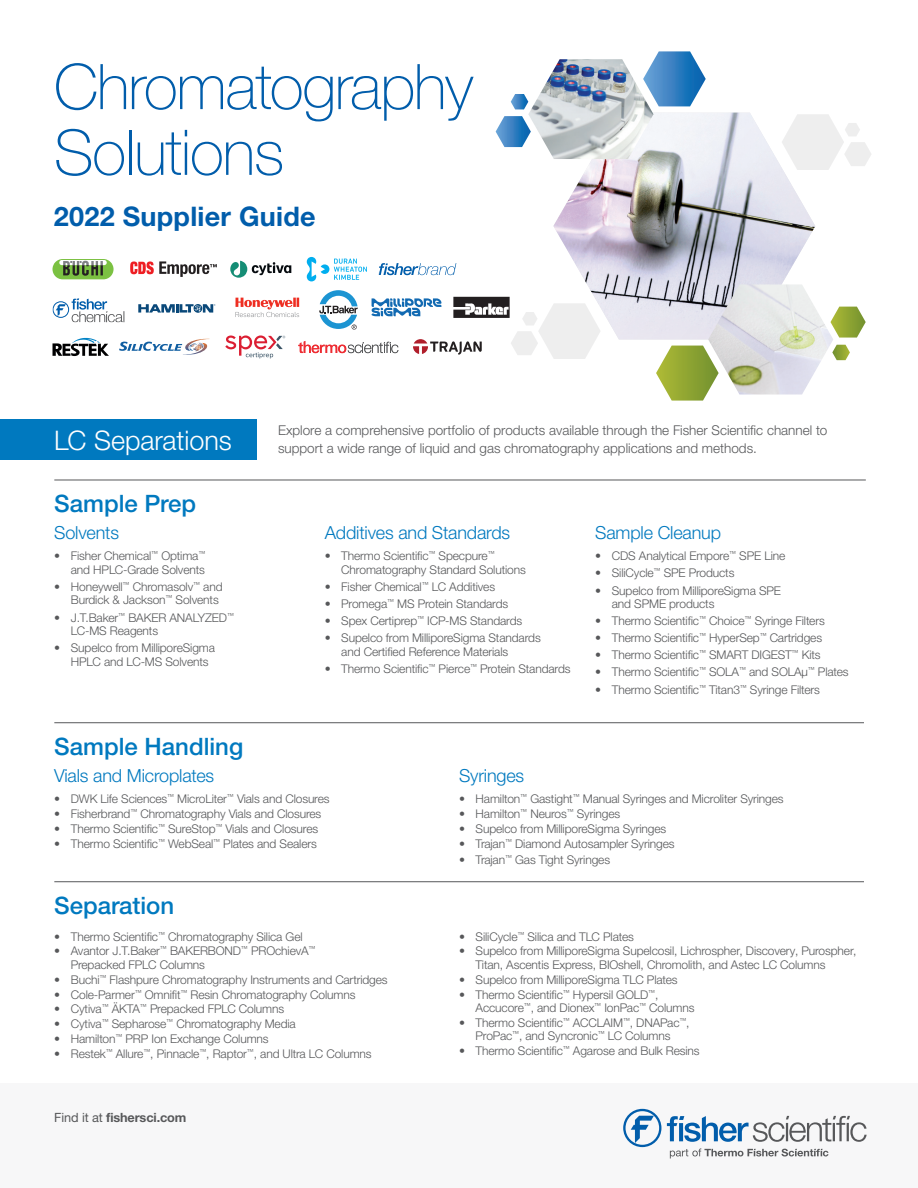
<style>
.page{position:relative;width:918px;height:1188px;background:#fff}
.page>*{position:absolute;margin:0;border:0;box-sizing:border-box;transform-origin:0 0}
.t1{font:100 63px/65.7px "Helvetica Neue LTW1 G";letter-spacing:-.02em;color:#015dab}
.t2{font:700 27px "Helvetica Neue LTW1 G";letter-spacing:.01em;color:#015dab}
.Sidebar_Head_2021{font:300 27px "Helvetica Neue LTW1 G";color:#fff}
.Section_2021_Rule_Ab{font:500 24px "Helvetica Neue LTW1 G";color:#0079bf}
.Section_Sub_2021{font:300 18px "Helvetica Neue LTW1 G";letter-spacing:-.01em;color:#0079bf}
._10_12_2021{font:300 13.5px/18px "Helvetica Neue LTW1 G";color:#57585a}
.t3{font:700 12.75px "Helvetica Neue LTW1 G";letter-spacing:-.01em;color:#57585a}
.t4{font:300 12px/13.5px "Helvetica Neue LTW1 G";letter-spacing:-.01em;color:#57585a}
.s1{font-weight:400}
</style>
<div class="page">
<div style="left:0;top:1083px;width:918px;height:105px;background:#f7f7f8"></div>
<svg style="left:623px;top:1109px;width:38px;height:38px"></svg>
<svg style="left:670px;top:1148px;width:158px;height:11px"></svg>
<svg style="left:667px;top:1116px;width:200px;height:26px"></svg>
<svg style="left:52px;top:298px;width:72px;height:24px"></svg>
<svg style="left:138px;top:304px;width:77px;height:9px"></svg>
<svg style="left:53px;top:259px;width:61px;height:20px"></svg>
<svg style="left:130px;top:261px;width:87px;height:16px"></svg>
<svg style="left:307px;top:256px;width:150px;height:26px"></svg>
<svg style="left:230px;top:261px;width:61px;height:17px"></svg>
<div style="left:0;top:420px;width:257px;height:40px;background:#0079bf"></div>
<hr style="left:54px;top:480px;width:812px;height:1px;background:#57585a">
<hr style="left:54px;top:722px;width:810px;height:1px;background:#57585a">
<hr style="left:54px;top:881px;width:810px;height:1px;background:#57585a">
<svg style="left:52px;top:338px;width:57px;height:18px"></svg>
<svg style="left:656px;top:346px;width:52px;height:55px"></svg>
<svg style="left:833px;top:307px;width:33px;height:31px"></svg>
<svg style="left:833px;top:345px;width:17px;height:15px"></svg>
<svg style="left:815px;top:114px;width:56px;height:56px"></svg>
<svg style="left:225px;top:290px;width:370px;height:69px"></svg>
<svg style="left:654px;top:51px;width:52px;height:55px"></svg>
<svg style="left:496px;top:116px;width:32px;height:31px"></svg>
<svg style="left:511px;top:94px;width:17px;height:15px"></svg>
<img style="left:528px;top:59px;width:126px;height:98px">
<svg style="left:553px;top:113px;width:262px;height:227px"></svg>
<img style="left:708px;top:284px;width:125px;height:111px">
<svg style="left:119px;top:339px;width:90px;height:16px"></svg>
<p class="t1" style="left:54px;top:54px;width:421px">Chromatography<br>Solutions</p>
<p class="t2" style="left:54px;top:200px;width:263px">2022 Supplier Guide</p>
<p class="Sidebar_Head_2021" style="left:54px;top:423px;width:179px">LC Separations</p>
<p class="_10_12_2021" style="left:278px;top:421px;width:551px">Explore a comprehensive portfolio of products available through the Fisher Scientific channel to support a wide range of liquid and gas chromatography applications and methods.</p>
<p class="Section_2021_Rule_Ab" style="left:54px;top:489px;width:143px">Sample Prep</p>
<p class="Section_Sub_2021" style="left:54px;top:521px;width:66px">Solvents</p>
<p class="t4" style="left:54px;top:549px;width:152px;text-align:right">• Fisher Chemical<sup>™</sup> Optima<sup>™ </sup>and HPLC-Grade Solvents</p>
<p class="t4" style="left:71px;top:580px;width:153px;text-indent:-16px">• Honeywell<sup>™</sup> Chromasolv<sup>™</sup> and<br>Burdick &amp; Jackson<sup>™</sup> Solvents</p>
<p class="t4" style="left:71px;top:611px;width:165px;text-indent:-16px">• J.T.Baker<sup>™</sup> BAKER ANALYZED<sup>™<br></sup>LC-MS Reagents</p>
<p class="t4" style="left:71px;top:641px;width:146px;text-indent:-16px">• Supelco from MilliporeSigma<br>HPLC and LC-MS Solvents</p>
<p class="Section_Sub_2021" style="left:325px;top:521px;width:187px">Additives and Standards</p>
<p class="t4" style="left:341px;top:549px;width:186px;text-indent:-16px">• Thermo Scientific<sup>™</sup> Specpure<sup>™<br></sup>Chromatography Standard Solutions</p>
<p class="t4" style="left:325px;top:580px;width:172px">• Fisher Chemical<sup>™</sup> LC Additives</p>
<p class="t4" style="left:325px;top:597px;width:185px">• Promega<sup>™</sup> MS Protein Standards</p>
<p class="t4" style="left:325px;top:614px;width:199px">• Spex Certiprep<sup>™</sup> ICP-MS Standards</p>
<p class="t4" style="left:341px;top:631px;width:201px;text-indent:-16px">• Supelco from MilliporeSigma Standards and Certified Reference Materials</p>
<p class="t4" style="left:325px;top:662px;width:247px">• Thermo Scientific<sup>™</sup> Pierce<sup>™</sup> Protein Standards</p>
<p class="Section_Sub_2021" style="left:595px;top:521px;width:127px">Sample Cleanup</p>
<p class="t4" style="left:595px;top:549px;width:192px">• CDS Analytical Empore<sup>™</sup> SPE Line</p>
<p class="t4" style="left:595px;top:566px;width:141px">• SiliCycle<sup>™</sup> SPE Products</p>
<p class="t4" style="left:612px;top:584px;width:171px;text-indent:-16px">• Supelco from MilliporeSigma SPE and SPME products</p>
<p class="t4" style="left:595px;top:614px;width:231px">• Thermo Scientific<sup>™</sup> Choice<sup>™</sup> Syringe Filters</p>
<p class="t4" style="left:595px;top:631px;width:228px">• Thermo Scientific<sup>™</sup> HyperSep<sup>™</sup> Cartridges</p>
<p class="t4" style="left:595px;top:648px;width:227px">• Thermo Scientific<sup>™</sup> SMART DIGEST<sup>™</sup> Kits</p>
<p class="t4" style="left:595px;top:665px;width:255px">• Thermo Scientific<sup>™</sup> SOLA<sup>™</sup> and SOLAµ<sup>™</sup> Plates</p>
<p class="t4" style="left:595px;top:683px;width:226px">• Thermo Scientific<sup>™</sup> Titan3<sup>™</sup> Syringe Filters</p>
<p class="Section_2021_Rule_Ab" style="left:54px;top:732px;width:190px">Sample Handling</p>
<p class="Section_Sub_2021" style="left:54px;top:764px;width:161px">Vials and Microplates</p>
<p class="t4" style="left:54px;top:792px;width:277px">• DWK Life Sciences<sup>™</sup> MicroLiter<sup>™</sup> Vials and Closures</p>
<p class="t4" style="left:54px;top:807px;width:269px">• Fisherbrand<sup>™</sup> Chromatography Vials and Closures</p>
<p class="t4" style="left:54px;top:822px;width:265px">• Thermo Scientific<sup>™</sup> SureStop<sup>™</sup> Vials and Closures</p>
<p class="t4" style="left:54px;top:837px;width:264px">• Thermo Scientific<sup>™</sup> WebSeal<sup>™</sup> Plates and Sealers</p>
<p class="Section_2021_Rule_Ab" style="left:54px;top:891px;width:121px">Separation</p>
<p class="t4" style="left:54px;top:929px;width:250px">• Thermo Scientific<sup>™</sup> Chromatography Silica Gel</p>
<p class="t4" style="left:71px;top:944px;width:246px;text-indent:-16px">• Avantor J.T.Baker<sup>™</sup> BAKERBOND<sup>™</sup> PROchievA<sup>™<br></sup>Prepacked FPLC Columns</p>
<p class="t4" style="left:54px;top:973px;width:335px">• Buchi<sup>™</sup> Flashpure Chromatography Instruments and Cartridges</p>
<p class="t4" style="left:54px;top:988px;width:303px">• Cole-Parmer<sup>™</sup> Omnifit<sup>™</sup> Resin Chromatography Columns</p>
<p class="t4" style="left:54px;top:1002px;width:231px">• Cytiva<sup>™</sup> ÄKTA<sup>™</sup> Prepacked FPLC Columns</p>
<p class="t4" style="left:54px;top:1017px;width:243px">• Cytiva<sup>™</sup> Sepharose<sup>™</sup> Chromatography Media</p>
<p class="t4" style="left:54px;top:1032px;width:216px">• Hamilton<sup>™</sup> PRP Ion Exchange Columns</p>
<p class="t4" style="left:54px;top:1047px;width:319px">• Restek<sup>™</sup> Allure<sup>™</sup>, Pinnacle<sup>™</sup>, Raptor<sup>™</sup>, and Ultra LC Columns</p>
<p class="t3" style="left:54px;top:1110px;width:134px"><span class="s1">Find it at</span> fishersci.com</p>
<p class="Section_Sub_2021" style="left:459px;top:764px;width:67px">Syringes</p>
<p class="t4" style="left:459px;top:792px;width:326px">• Hamilton<sup>™</sup> Gastight<sup>™</sup> Manual Syringes and Microliter Syringes</p>
<p class="t4" style="left:459px;top:807px;width:163px">• Hamilton<sup>™</sup> Neuros<sup>™</sup> Syringes</p>
<p class="t4" style="left:459px;top:822px;width:209px">• Supelco from MilliporeSigma Syringes</p>
<p class="t4" style="left:459px;top:837px;width:217px">• Trajan<sup>™</sup> Diamond Autosampler Syringes</p>
<p class="t4" style="left:459px;top:853px;width:152px">• Trajan<sup>™</sup> Gas Tight Syringes</p>
<p class="t4" style="left:459px;top:929px;width:176px">• SiliCycle<sup>™</sup> Silica and TLC Plates</p>
<p class="t4" style="left:476px;top:944px;width:382px;text-indent:-16px">• Supelco from MilliporeSigma Supelcosil, Lichrospher, Discovery, Purospher,<br>Titan, Ascentis Express, BIOshell, Chromolith, and Astec LC Columns</p>
<p class="t4" style="left:459px;top:973px;width:220px">• Supelco from MilliporeSigma TLC Plates</p>
<p class="t4" style="left:476px;top:988px;width:220px;text-indent:-16px">• Thermo Scientific<sup>™</sup> Hypersil GOLD<sup>™</sup>,<br>Accucore<sup>™</sup>, and Dionex<sup>™</sup> IonPac<sup>™</sup> Columns</p>
<p class="t4" style="left:459px;top:1016px;width:232px;text-align:center">• Thermo Scientific<sup>™</sup> ACCLAIM<sup>™</sup>, DNAPac<sup>™</sup>,<br>ProPac<sup>™</sup>, and Syncronic<sup>™</sup> LC Columns</p>
<p class="t4" style="left:459px;top:1044px;width:242px">• Thermo Scientific<sup>™</sup> Agarose and Bulk Resins</p>
</div>
